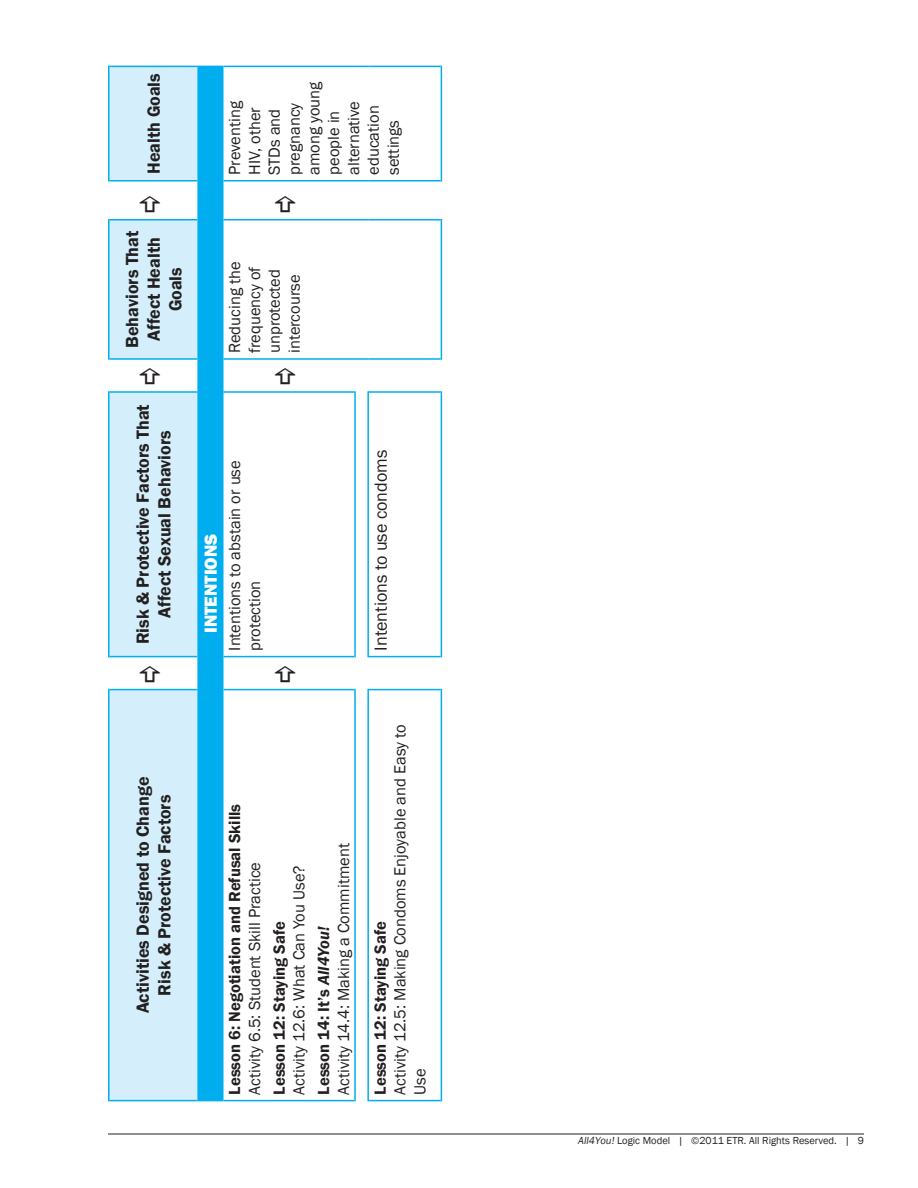
<style>
.page{position:relative;width:918px;height:1188px;background:#fff}
.page>*{position:absolute;margin:0;border:0;box-sizing:border-box;transform-origin:0 0}
.t1{font:600 18px/21.6px "Franklin Gothic";color:#231f20;text-align:center}
.t2{font:18px "Franklin Gothic";color:#231f20}
.t3{font:800 18px "Franklin Gothic";color:#fff}
.t4{font:16.5px/19.8px "Franklin Gothic";color:#231f20}
.t5{font:600 16.5px/19.8px "Franklin Gothic";color:#231f20}
.t6{font:10.5px "Franklin Gothic";color:#231f20}
.s1{font-weight:400}
.s2{font-weight:600}
.s3{font-weight:600;font-style:italic}
.s4{font-style:italic}
</style>
<div class="page">
<hr style="left:108px;top:1134px;width:756px;height:1px;background:#231f20">
<div style="left:109px;top:690px;width:89px;height:411px;background:#d4effb"></div>
<svg style="left:110px;top:67px;width:87px;height:589px;background:#d8f0fb"></svg>
<div style="left:198px;top:66px;width:25px;height:1035px;background:#00aeef"></div>
<hr style="left:197px;top:657px;width:2px;height:33px;background:#00aeef">
<hr style="left:197px;top:359px;width:2px;height:33px;background:#00aeef">
<hr style="left:197px;top:181px;width:2px;height:39px;background:#00aeef">
<hr style="left:222px;top:657px;width:2px;height:33px;background:#00aeef">
<hr style="left:222px;top:359px;width:2px;height:33px;background:#00aeef">
<hr style="left:222px;top:181px;width:2px;height:39px;background:#00aeef">
<hr style="left:108px;top:689px;width:2px;height:412px;background:#00aeef">
<hr style="left:110px;top:1100px;width:87px;height:1px;background:#00aeef">
<hr style="left:110px;top:689px;width:87px;height:1px;background:#00aeef">
<hr style="left:197px;top:690px;width:2px;height:411px;background:#00aeef">
<hr style="left:222px;top:690px;width:2px;height:411px;background:#00aeef">
<hr style="left:224px;top:1100px;width:130px;height:1px;background:#00aeef">
<hr style="left:224px;top:689px;width:130px;height:1px;background:#00aeef">
<hr style="left:354px;top:689px;width:2px;height:412px;background:#00aeef">
<hr style="left:367px;top:689px;width:2px;height:412px;background:#00aeef">
<hr style="left:369px;top:1100px;width:72px;height:1px;background:#00aeef">
<hr style="left:369px;top:689px;width:72px;height:1px;background:#00aeef">
<hr style="left:441px;top:689px;width:1px;height:412px;background:#00aeef">
<hr style="left:108px;top:391px;width:2px;height:266px;background:#00aeef">
<hr style="left:110px;top:656px;width:87px;height:1px;background:#00aeef">
<hr style="left:110px;top:391px;width:87px;height:2px;background:#00aeef">
<hr style="left:197px;top:392px;width:2px;height:265px;background:#00aeef">
<hr style="left:108px;top:219px;width:2px;height:141px;background:#00aeef">
<hr style="left:110px;top:358px;width:87px;height:2px;background:#00aeef">
<hr style="left:110px;top:219px;width:87px;height:2px;background:#00aeef">
<hr style="left:197px;top:220px;width:2px;height:139px;background:#00aeef">
<hr style="left:108px;top:66px;width:2px;height:116px;background:#00aeef">
<hr style="left:110px;top:180px;width:87px;height:2px;background:#00aeef">
<hr style="left:110px;top:66px;width:87px;height:1px;background:#00aeef">
<hr style="left:197px;top:66px;width:2px;height:115px;background:#00aeef">
<hr style="left:441px;top:66px;width:1px;height:116px;background:#00aeef">
<hr style="left:441px;top:219px;width:1px;height:141px;background:#00aeef">
<hr style="left:222px;top:392px;width:2px;height:265px;background:#00aeef">
<hr style="left:224px;top:656px;width:130px;height:1px;background:#00aeef">
<hr style="left:224px;top:391px;width:130px;height:2px;background:#00aeef">
<hr style="left:354px;top:391px;width:2px;height:266px;background:#00aeef">
<hr style="left:367px;top:391px;width:2px;height:266px;background:#00aeef">
<hr style="left:369px;top:656px;width:72px;height:1px;background:#00aeef">
<hr style="left:369px;top:391px;width:72px;height:2px;background:#00aeef">
<hr style="left:441px;top:391px;width:1px;height:266px;background:#00aeef">
<hr style="left:222px;top:220px;width:2px;height:139px;background:#00aeef">
<hr style="left:222px;top:66px;width:2px;height:115px;background:#00aeef">
<hr style="left:224px;top:180px;width:131px;height:2px;background:#00aeef">
<hr style="left:224px;top:66px;width:131px;height:1px;background:#00aeef">
<svg style="left:355px;top:180px;width:13px;height:2px"></svg>
<svg style="left:355px;top:66px;width:13px;height:1px"></svg>
<hr style="left:368px;top:180px;width:73px;height:2px;background:#00aeef">
<hr style="left:368px;top:66px;width:73px;height:1px;background:#00aeef">
<hr style="left:224px;top:358px;width:131px;height:2px;background:#00aeef">
<hr style="left:224px;top:219px;width:131px;height:2px;background:#00aeef">
<svg style="left:355px;top:358px;width:13px;height:2px"></svg>
<svg style="left:355px;top:219px;width:13px;height:2px"></svg>
<hr style="left:368px;top:358px;width:73px;height:2px;background:#00aeef">
<hr style="left:368px;top:219px;width:73px;height:2px;background:#00aeef">
<svg style="left:140px;top:368px;width:20px;height:16px"></svg>
<svg style="left:140px;top:196px;width:20px;height:16px"></svg>
<p class="t1" style="left:143px;top:174px;width:102px;rotate:-90deg">Health Goals</p>
<p class="t1" style="left:122px;top:348px;width:119px;rotate:-90deg">Behaviors That<br>Affect Health<br>Goals</p>
<p class="t1" style="left:132px;top:644px;width:242px;rotate:-90deg">Risk &amp; Protective Factors That<br>Affect Sexual Behaviors</p>
<p class="t4" style="left:225px;top:175px;width:95px;rotate:-90deg">Preventing<br>HIV, other<br>STDs and pregnancy among young people in alternative education settings</p>
<p class="t4" style="left:225px;top:353px;width:93px;rotate:-90deg">Reducing the frequency of unprotected intercourse</p>
<p class="t3" style="left:199px;top:633px;width:101px;rotate:-90deg">INTENTIONS</p>
<p class="t4" style="left:225px;top:651px;width:192px;rotate:-90deg">Intentions to abstain or use protection</p>
<p class="t2" style="left:370px;top:651px;width:202px;rotate:-90deg">Intentions to use condoms</p>
<p class="t1" style="left:132px;top:1013px;width:238px;rotate:-90deg">Activities Designed to Change<br>Risk &amp; Protective Factors</p>
<p class="t5" style="left:225px;top:1095px;width:292px;rotate:-90deg">Lesson 6: Negotiation and Refusal Skills<br><span class="s1">Activity 6.5: Student Skill Practice</span></p>
<p class="t4" style="left:270px;top:1095px;width:231px;rotate:-90deg"><span class="s2">Lesson 12: Staying Safe<br></span>Activity 12.6: What Can You Use?</p>
<p class="t4" style="left:314px;top:1095px;width:253px;rotate:-90deg"><span class="s2">Lesson 14: It’s</span> <span class="s3">All4You!<br></span>Activity 14.4: Making a Commitment</p>
<p class="t4" style="left:371px;top:1095px;width:372px;rotate:-90deg"><span class="s2">Lesson 12: Staying Safe<br></span>Activity 12.5: Making Condoms Enjoyable and Easy to<br>Use</p>
<p class="t6" style="left:578px;top:1134px;width:287px"><span class="s4">All4You!</span> Logic Model | ©2011 ETR. All Rights Reserved. | 9</p>
</div>
